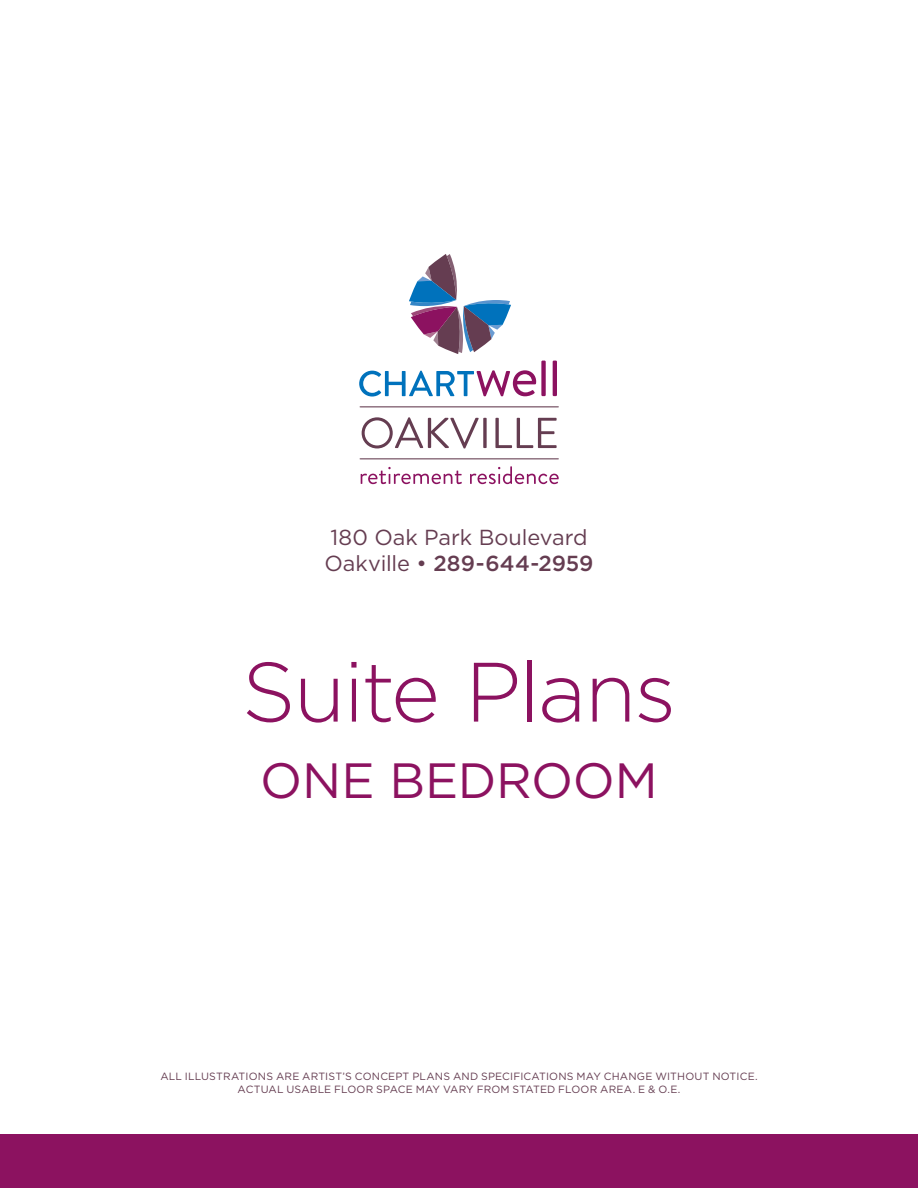
<style>
.page{position:relative;width:918px;height:1188px;background:#fff}
.page>*{position:absolute;margin:0;border:0;box-sizing:border-box;transform-origin:0 0}
.t1{font:300 84px "Gotham HTF";letter-spacing:-.025em;color:#8c1260}
.t2{font:49.5px "Gotham HTF";letter-spacing:-.005em;color:#8c1260}
.t3{font:21.75px/25.5px "Gotham HTF";letter-spacing:-.005em;color:#653d51}
.t4{font:10.5px/13.5px "Gotham HTF";letter-spacing:.015em;color:#653d51;text-align:center}
.s1{font-weight:500}
</style>
<div class="page">
<div style="left:0;top:1134px;width:918px;height:54px;background:#8c1260"></div>
<svg style="left:359px;top:370px;width:177px;height:27px"></svg>
<div style="left:541px;top:361px;width:5px;height:35px;background:#8c1260"></div>
<hr style="left:553px;top:361px;width:4px;height:35px;background:#8c1260">
<svg style="left:409px;top:254px;width:102px;height:100px"></svg>
<svg style="left:361px;top:466px;width:198px;height:18px"></svg>
<svg style="left:362px;top:417px;width:195px;height:31px"></svg>
<svg style="left:360px;top:406px;width:199px;height:1px"></svg>
<svg style="left:360px;top:458px;width:199px;height:1px"></svg>
<p class="t3" style="left:324px;top:525px;width:271px">180 Oak Park Boulevard<br>Oakville • <span class="s1">289-644-2959</span></p>
<h1 class="t1" style="left:242px;top:646px;width:436px">Suite Plans</h1>
<h1 class="t2" style="left:260px;top:753px;width:399px">ONE BEDROOM</h1>
<p class="t4" style="left:160px;top:1069px;width:599px">ALL ILLUSTRATIONS ARE ARTIST’S CONCEPT PLANS AND SPECIFICATIONS MAY CHANGE WITHOUT NOTICE.<br>ACTUAL USABLE FLOOR SPACE MAY VARY FROM STATED FLOOR AREA. E &amp; O.E.</p>
</div>
